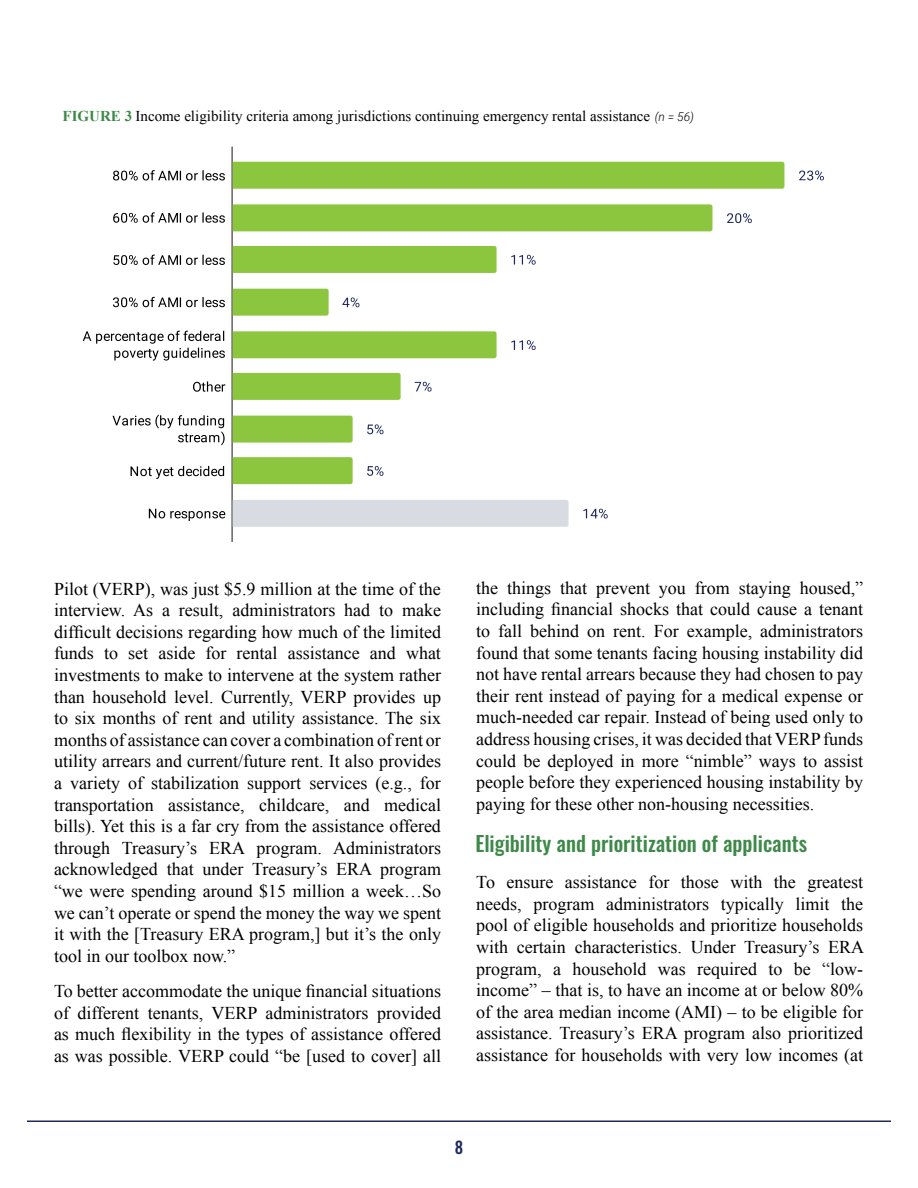
<style>
.page{position:relative;width:918px;height:1188px;background:#fff}
.page>*{position:absolute;margin:0;border:0;box-sizing:border-box;transform-origin:0 0}
.t1{font:500 21px "Oswald";color:#3e8949}
.t2{font:18px/21.6px "Times New Roman";color:#000;text-align:justify}
.t3{font:500 16.5px "Oswald";color:#1f2a59}
.t4{font:15px "Times New Roman";color:#000}
.s1{font-weight:700;color:#3e8949}
.s2{font-family:"Roboto";font-weight:300;font-style:italic;font-size:12px}
</style>
<div class="page">
<hr style="left:27px;top:1120px;width:864px;height:2px;background:#1f2a59">
<hr style="left:232px;top:147px;width:1px;height:395px;background:#333">
<div style="left:233px;top:162px;width:551px;height:27px;background:#8cc63f"></div>
<div style="left:233px;top:204px;width:479px;height:27px;background:#8cc63f"></div>
<div style="left:233px;top:246px;width:264px;height:27px;background:#8cc63f"></div>
<div style="left:233px;top:289px;width:96px;height:27px;background:#8cc63f"></div>
<div style="left:233px;top:331px;width:264px;height:27px;background:#8cc63f"></div>
<div style="left:233px;top:373px;width:168px;height:27px;background:#8cc63f"></div>
<div style="left:233px;top:416px;width:120px;height:27px;background:#8cc63f"></div>
<div style="left:233px;top:457px;width:120px;height:27px;background:#8cc63f"></div>
<div style="left:233px;top:500px;width:336px;height:27px;background:#d9dbe3"></div>
<svg style="left:799px;top:170px;width:25px;height:11px"></svg>
<svg style="left:727px;top:213px;width:25px;height:11px"></svg>
<svg style="left:511px;top:254px;width:25px;height:11px"></svg>
<svg style="left:342px;top:297px;width:18px;height:11px"></svg>
<svg style="left:511px;top:340px;width:25px;height:10px"></svg>
<svg style="left:414px;top:381px;width:18px;height:11px"></svg>
<svg style="left:367px;top:424px;width:17px;height:11px"></svg>
<svg style="left:367px;top:466px;width:17px;height:10px"></svg>
<svg style="left:583px;top:508px;width:25px;height:11px"></svg>
<svg style="left:113px;top:170px;width:112px;height:11px"></svg>
<svg style="left:113px;top:212px;width:112px;height:11px"></svg>
<svg style="left:113px;top:255px;width:112px;height:10px"></svg>
<svg style="left:113px;top:297px;width:112px;height:10px"></svg>
<svg style="left:83px;top:331px;width:142px;height:30px"></svg>
<svg style="left:193px;top:381px;width:32px;height:11px"></svg>
<svg style="left:112px;top:415px;width:113px;height:30px"></svg>
<svg style="left:131px;top:466px;width:93px;height:13px"></svg>
<svg style="left:149px;top:509px;width:76px;height:12px"></svg>
<p class="t4" style="left:63px;top:105px;width:633px"><span class="s1">FIGURE 3</span> Income eligibility criteria among jurisdictions continuing emergency rental assistance <span class="s2">(n = 56)</span></p>
<p class="t2" style="left:54px;top:578px;width:389px">Pilot (VERP), was just $5.9 million at the time of the interview. As a result, administrators had to make difficult decisions regarding how much of the limited funds to set aside for rental assistance and what investments to make to intervene at the system rather than household level. Currently, VERP provides up to six months of rent and utility assistance. The six months of assistance can cover a combination of rent or utility arrears and current/future rent. It also provides a variety of stabilization support services (e.g., for transportation assistance, childcare, and medical bills). Yet this is a far cry from the assistance offered through Treasury’s ERA program. Administrators acknowledged that under Treasury’s ERA program “we were spending around $15 million a week…So we can’t operate or spend the money the way we spent it with the [Treasury ERA program,] but it’s the only tool in our toolbox now.”</p>
<p class="t2" style="left:54px;top:980px;width:389px">To better accommodate the unique financial situations of different tenants, VERP administrators provided as much flexibility in the types of assistance offered as was possible. VERP could “be [used to cover] all</p>
<p class="t2" style="left:476px;top:577px;width:389px">the things that prevent you from staying housed,” including financial shocks that could cause a tenant to fall behind on rent. For example, administrators found that some tenants facing housing instability did not have rental arrears because they had chosen to pay their rent instead of paying for a medical expense or much-needed car repair. Instead of being used only to address housing crises, it was decided that VERP funds could be deployed in more “nimble” ways to assist people before they experienced housing instability by paying for these other non-housing necessities.</p>
<p class="t1" style="left:475px;top:833px;width:333px">Eligibility and prioritization of applicants</p>
<p class="t2" style="left:476px;top:871px;width:389px">To ensure assistance for those with the greatest needs, program administrators typically limit the pool of eligible households and prioritize households with certain characteristics. Under Treasury’s ERA program, a household was required to be “low&shy;income” – that is, to have an income at or below 80% of the area median income (AMI) – to be eligible for assistance. Treasury’s ERA program also prioritized assistance for households with very low incomes (at</p>
<p class="t3" style="left:455px;top:1138px;width:10px">8</p>
</div>
